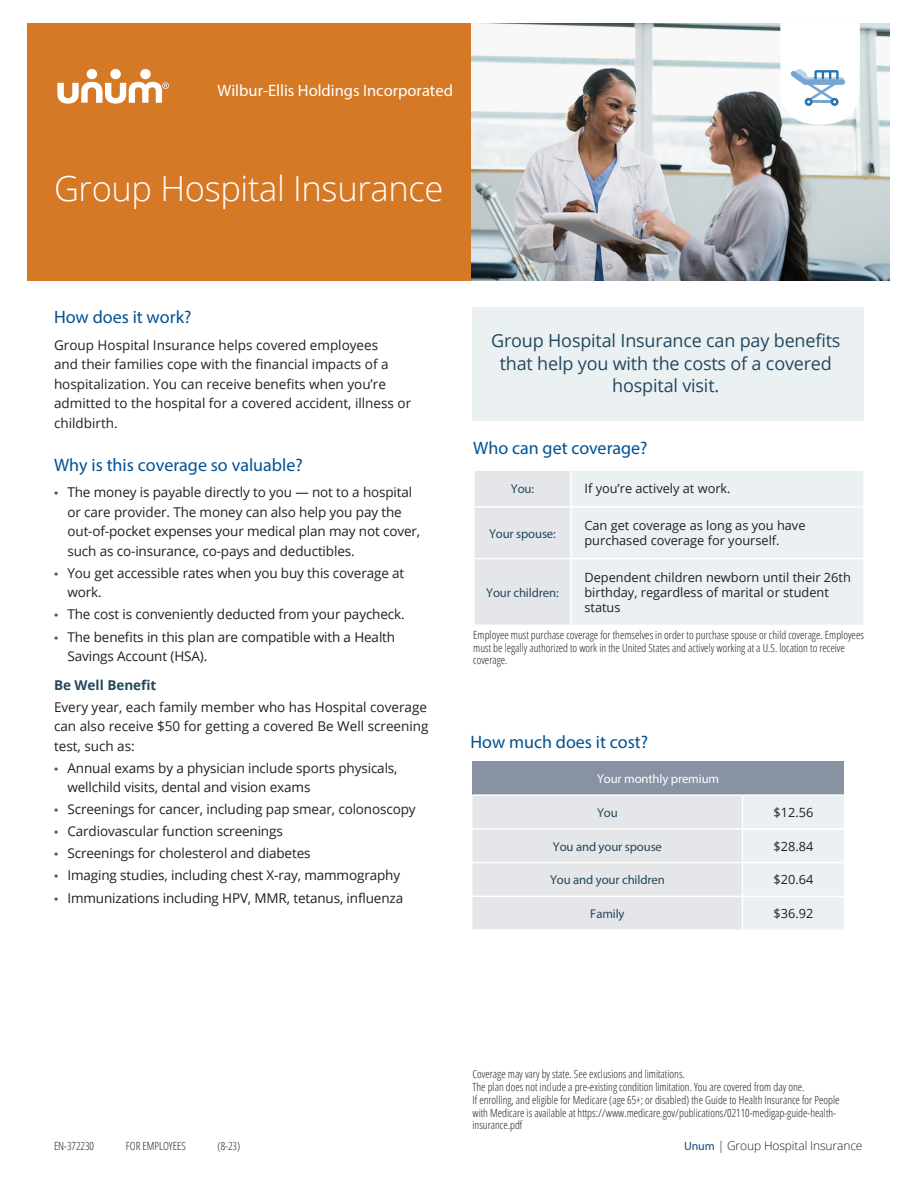
<style>
.page{position:relative;width:918px;height:1188px;background:#fff}
.page>*{position:absolute;margin:0;border:0;box-sizing:border-box;transform-origin:0 0}
.t1{font:300 34.5px "Open Sans";letter-spacing:-.01em;color:#fff}
.t2{font:18px/22.5px "Open Sans";letter-spacing:-.01em;color:#24485e;text-align:center}
.t3{font:18px "Myriad Pro";color:#005294}
.t4{font:16.5px "Myriad Pro";color:#fff}
.t5{font:13.5px/19.5px "Open Sans";letter-spacing:-.01em;color:#231f20}
.t6{font:700 13.5px "Open Sans";color:#24485e}
.t7{font:12.75px/15px "Open Sans";color:#231f20}
.t8{font:12.75px "Myriad Pro";letter-spacing:-.01em;color:#24485e}
.t9{font:12.75px "Myriad Pro";letter-spacing:-.01em;color:#fff}
.t10{font:300 12px "Open Sans";letter-spacing:-.01em;color:#231f20}
.t11{font:300 11.25px/12.8px "Open Sans Condensed";color:#231f20}
.s1{font-family:"Myriad Pro";font-size:15px;color:#2e5e7a}
.s2{font-family:"Myriad Pro";font-weight:400;color:#124a81}
</style>
<div class="page">
<div style="left:27px;top:24px;width:446px;height:256px;background:#d67927"></div>
<div style="left:87px;top:69px;width:10px;height:10px;background:#fff;border-radius:50%"></div>
<div style="left:110px;top:69px;width:11px;height:10px;background:#fff;border-radius:50%"></div>
<div style="left:140px;top:69px;width:11px;height:10px;background:#fff;border-radius:50%"></div>
<svg style="left:57px;top:82px;width:112px;height:22px"></svg>
<img style="left:472px;top:24px;width:418px;height:257px">
<svg style="left:776px;top:23px;width:84px;height:167px"></svg>
<div style="left:803px;top:79px;width:42px;height:6px;background:#75a5d2;border-radius:3px"></div>
<div style="left:472px;top:307px;width:392px;height:113px;background:#ebf0f2"></div>
<div style="left:475px;top:471px;width:95px;height:154px;background:#e4e6e9"></div>
<div style="left:572px;top:471px;width:291px;height:154px;background:#ebf0f2"></div>
<hr style="left:473px;top:506px;width:98px;height:2px;background:#fff">
<hr style="left:571px;top:506px;width:294px;height:2px;background:#fff">
<hr style="left:473px;top:558px;width:98px;height:1px;background:#fff">
<hr style="left:571px;top:558px;width:294px;height:1px;background:#fff">
<div style="left:472px;top:761px;width:372px;height:34px;background:#8892a2"></div>
<svg style="left:472px;top:796px;width:372px;height:133px;background:#e6e8eb"></svg>
<hr style="left:472px;top:794px;width:270px;height:2px;background:#fff">
<hr style="left:742px;top:794px;width:102px;height:2px;background:#fff">
<hr style="left:742px;top:796px;width:1px;height:32px;background:#fff">
<hr style="left:742px;top:830px;width:1px;height:32px;background:#fff">
<hr style="left:742px;top:863px;width:1px;height:33px;background:#fff">
<hr style="left:742px;top:897px;width:1px;height:32px;background:#fff">
<hr style="left:472px;top:828px;width:270px;height:2px;background:#fff">
<hr style="left:742px;top:828px;width:102px;height:2px;background:#fff">
<hr style="left:472px;top:862px;width:270px;height:1px;background:#fff">
<hr style="left:742px;top:862px;width:102px;height:1px;background:#fff">
<hr style="left:472px;top:896px;width:270px;height:1px;background:#fff">
<hr style="left:742px;top:896px;width:102px;height:1px;background:#fff">
<p class="t4" style="left:217px;top:80px;width:237px">Wilbur-Ellis Holdings Incorporated</p>
<h1 class="t1" style="left:54px;top:165px;width:391px">Group Hospital Insurance</h1>
<h2 class="t3" style="left:54px;top:306px;width:139px">How does it work?</h2>
<p class="t5" style="left:54px;top:335px;width:359px">Group Hospital Insurance helps covered employees<br>and their families cope with the financial impacts of a hospitalization. You can receive benefits when you’re admitted to the hospital for a covered accident, illness or childbirth.</p>
<h2 class="t3" style="left:54px;top:454px;width:250px">Why is this coverage so valuable?</h2>
<p class="t5" style="left:68px;top:482px;width:354px;text-indent:-14px"><span class="s1">•</span> The money is payable directly to you — not to a hospital or care provider. The money can also help you pay the out-of-pocket expenses your medical plan may not cover, such as co-insurance, co-pays and deductibles.</p>
<p class="t5" style="left:68px;top:563px;width:338px;text-indent:-14px"><span class="s1">•</span> You get accessible rates when you buy this coverage at work.</p>
<p class="t5" style="left:54px;top:604px;width:352px"><span class="s1">•</span> The cost is conveniently deducted from your paycheck.</p>
<p class="t5" style="left:68px;top:627px;width:329px;text-indent:-14px"><span class="s1">•</span> The benefits in this plan are compatible with a Health<br>Savings Account (HSA).</p>
<p class="t6" style="left:54px;top:675px;width:104px">Be Well Benefit</p>
<p class="t5" style="left:54px;top:697px;width:376px;text-align:justify">Every year, each family member who has Hospital coverage can also receive $50 for getting a covered Be Well screening test, such as:</p>
<p class="t5" style="left:68px;top:758px;width:332px;text-indent:-14px"><span class="s1">•</span> Annual exams by a physician include sports physicals, wellchild visits, dental and vision exams</p>
<p class="t5" style="left:54px;top:799px;width:363px"><span class="s1">•</span> Screenings for cancer, including pap smear, colonoscopy</p>
<p class="t5" style="left:54px;top:821px;width:230px"><span class="s1">•</span> Cardiovascular function screenings</p>
<p class="t5" style="left:54px;top:843px;width:258px"><span class="s1">•</span> Screenings for cholesterol and diabetes</p>
<p class="t5" style="left:54px;top:865px;width:348px"><span class="s1">•</span> Imaging studies, including chest X-ray, mammography</p>
<p class="t5" style="left:54px;top:888px;width:351px"><span class="s1">•</span> Immunizations including HPV, MMR, tetanus, influenza</p>
<h2 class="t2" style="left:491px;top:329px;width:351px">Group Hospital Insurance can pay benefits that help you with the costs of a covered hospital visit.</h2>
<h2 class="t3" style="left:473px;top:437px;width:176px">Who can get coverage?</h2>
<p class="t8" style="left:511px;top:481px;width:25px">You:</p>
<p class="t7" style="left:584px;top:481px;width:148px">If you’re actively at work.</p>
<p class="t8" style="left:489px;top:525px;width:68px">Your spouse:</p>
<p class="t7" style="left:584px;top:518px;width:223px">Can get coverage as long as you have purchased coverage for yourself.</p>
<p class="t8" style="left:486px;top:585px;width:74px">Your children:</p>
<p class="t7" style="left:584px;top:569px;width:268px">Dependent children newborn until their 26th birthday, regardless of marital or student status</p>
<p class="t11" style="left:473px;top:628px;width:392px">Employee must purchase coverage for themselves in order to purchase spouse or child coverage. Employees must be legally authorized to work in the United States and actively working at a U.S. location to receive coverage.</p>
<h2 class="t3" style="left:470px;top:731px;width:179px">How much does it cost?</h2>
<p class="t9" style="left:597px;top:771px;width:124px">Your monthly premium</p>
<p class="t8" style="left:597px;top:805px;width:22px">You</p>
<p class="t7" style="left:774px;top:804px;width:41px">$12.56</p>
<p class="t8" style="left:553px;top:838px;width:111px">You and your spouse</p>
<p class="t7" style="left:774px;top:838px;width:41px">$28.84</p>
<p class="t8" style="left:550px;top:872px;width:116px">You and your children</p>
<p class="t7" style="left:774px;top:872px;width:41px">$20.64</p>
<p class="t8" style="left:590px;top:906px;width:36px">Family</p>
<p class="t7" style="left:774px;top:906px;width:41px">$36.92</p>
<p class="t11" style="left:472px;top:1068px;width:369px">Coverage may vary by state. See exclusions and limitations.<br>The plan does not include a pre-existing condition limitation. You are covered from day one.<br>If enrolling, and eligible for Medicare (age 65+; or disabled) the Guide to Health Insurance for People with Medicare is available at https://www.medicare.gov/publications/02110-medigap-guide-health&shy;insurance.pdf</p>
<p class="t11" style="left:54px;top:1139px;width:42px">EN-372230</p>
<p class="t11" style="left:126px;top:1139px;width:61px">FOR EMPLOYEES</p>
<p class="t11" style="left:218px;top:1139px;width:24px">(8-23)</p>
<p class="t10" style="left:684px;top:1137px;width:180px"><span class="s2">Unum</span> | Group Hospital Insurance</p>
</div>
